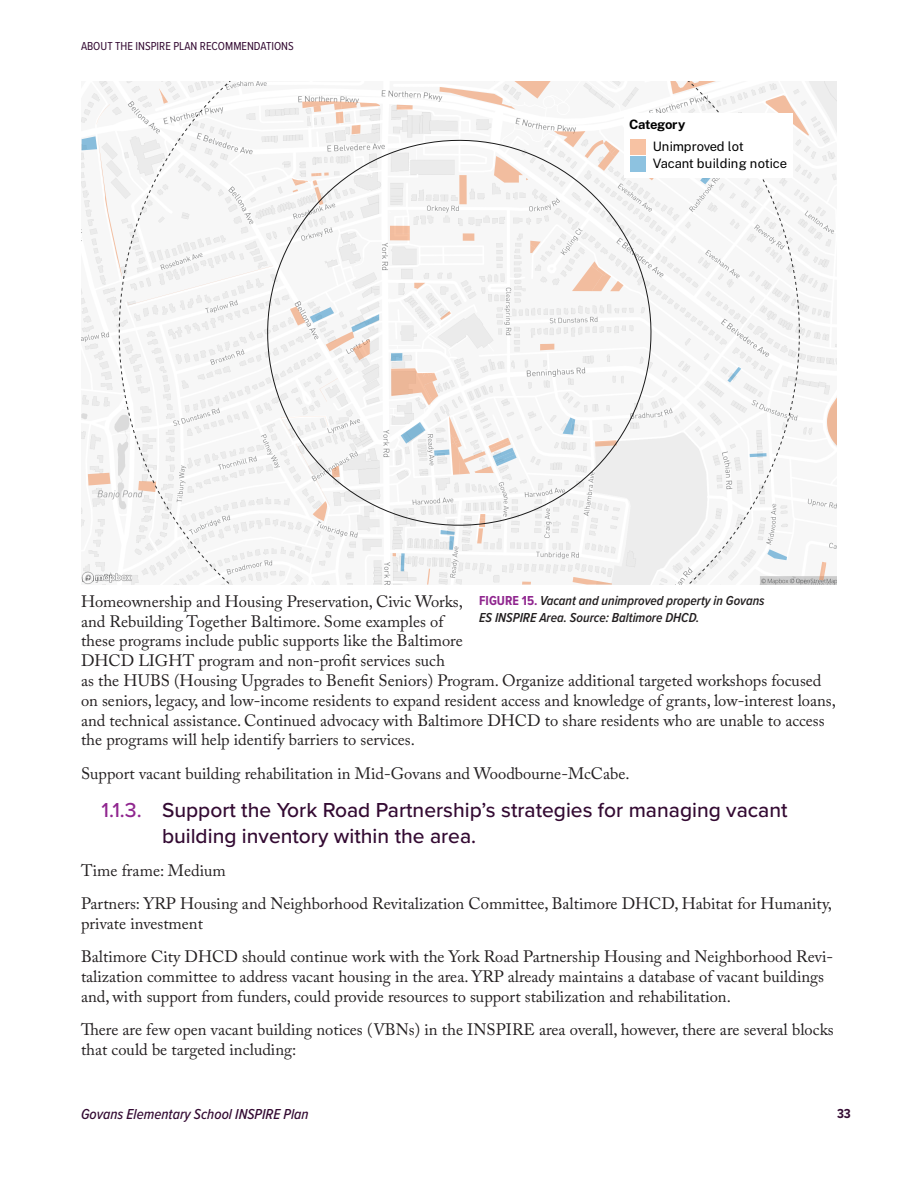
<style>
.page{position:relative;width:918px;height:1188px;background:#fff}
.page>*{position:absolute;margin:0;border:0;box-sizing:border-box;transform-origin:0 0}
.t1{font:500 21px/25.2px "Proxima Nova";color:#330a32}
.t2{font:16.5px/19.8px "Adobe Caslon Pro";color:#231f20}
.t3{font:italic 500 15px "Proxima Nova Cond";color:#330a32}
.t4{font:italic 600 13.5px/16.2px "Proxima Nova Cond";color:#231f20}
.t5{font:700 13.5px "Proxima Nova Cond";color:#330a32}
.t6{font:13.05px/17.2px "Public Sans";letter-spacing:-.01em;color:#000}
.t7{font:700 13.05px "Public Sans";letter-spacing:-.025em;color:#000}
.t8{font:12px "Proxima Nova Cond";color:#330a32}
.s1{color:#90268f}
.s2{font-weight:700;font-style:normal;color:#90268f}
</style>
<div class="page">
<img style="left:82px;top:81px;width:755px;height:504px">
<svg style="left:88px;top:473px;width:23px;height:13px"></svg>
<svg style="left:82px;top:136px;width:37px;height:141px"></svg>
<svg style="left:96px;top:104px;width:14px;height:20px"></svg>
<svg style="left:800px;top:95px;width:9px;height:41px"></svg>
<svg style="left:827px;top:397px;width:10px;height:49px"></svg>
<svg style="left:819px;top:562px;width:7px;height:19px"></svg>
<svg style="left:119px;top:81px;width:681px;height:504px"></svg>
<div style="left:624px;top:113px;width:168px;height:65px;background:#fff"></div>
<div style="left:630px;top:139px;width:16px;height:16px;background:#f7c2a3"></div>
<div style="left:630px;top:156px;width:16px;height:16px;background:#8dc2e0"></div>
<p class="t8" style="left:81px;top:37px;width:213px">ABOUT THE INSPIRE PLAN RECOMMENDATIONS</p>
<p class="t7" style="left:629px;top:115px;width:58px">Category</p>
<p class="t6" style="left:653px;top:137px;width:136px">Unimproved lot<br>Vacant building notice</p>
<p class="t2" style="left:81px;top:591px;width:757px">Homeownership and Housing Preservation, Civic Works,<br>and Rebuilding Together Baltimore. Some examples of<br>these programs include public supports like the Baltimore<br>DHCD LIGHT program and non-profit services such<br>as the HUBS (Housing Upgrades to Benefit Seniors) Program. Organize additional targeted workshops focused on seniors, legacy, and low-income residents to expand resident access and knowledge of grants, low-interest loans, and technical assistance. Continued advocacy with Baltimore DHCD to share residents who are unable to access the programs will help identify barriers to services.</p>
<p class="t2" style="left:81px;top:763px;width:550px">Support vacant building rehabilitation in Mid-Govans and Woodbourne-McCabe.</p>
<p class="t1" style="left:162px;top:797px;width:627px;text-indent:-60px"><span class="s1">1.1.3.</span> Support the York Road Partnership’s strategies for managing vacant building inventory within the area.</p>
<p class="t2" style="left:81px;top:860px;width:146px">Time frame: Medium</p>
<p class="t2" style="left:81px;top:894px;width:753px">Partners: YRP Housing and Neighborhood Revitalization Committee, Baltimore DHCD, Habitat for Humanity, private investment</p>
<p class="t2" style="left:81px;top:947px;width:754px">Baltimore City DHCD should continue work with the York Road Partnership Housing and Neighborhood Revi&shy;talization committee to address vacant housing in the area. YRP already maintains a database of vacant buildings and, with support from funders, could provide resources to support stabilization and rehabilitation.</p>
<p class="t2" style="left:81px;top:1020px;width:754px">There are few open vacant building notices (VBNs) in the INSPIRE area overall, however, there are several blocks that could be targeted including:</p>
<p class="t4" style="left:479px;top:592px;width:287px"><span class="s2">FIGURE 15.</span> Vacant and unimproved property in Govans<br>ES INSPIRE Area. Source: Baltimore DHCD.</p>
<p class="t3" style="left:81px;top:1103px;width:229px">Govans Elementary School INSPIRE Plan</p>
<p class="t5" style="left:837px;top:1103px;width:15px">33</p>
</div>
